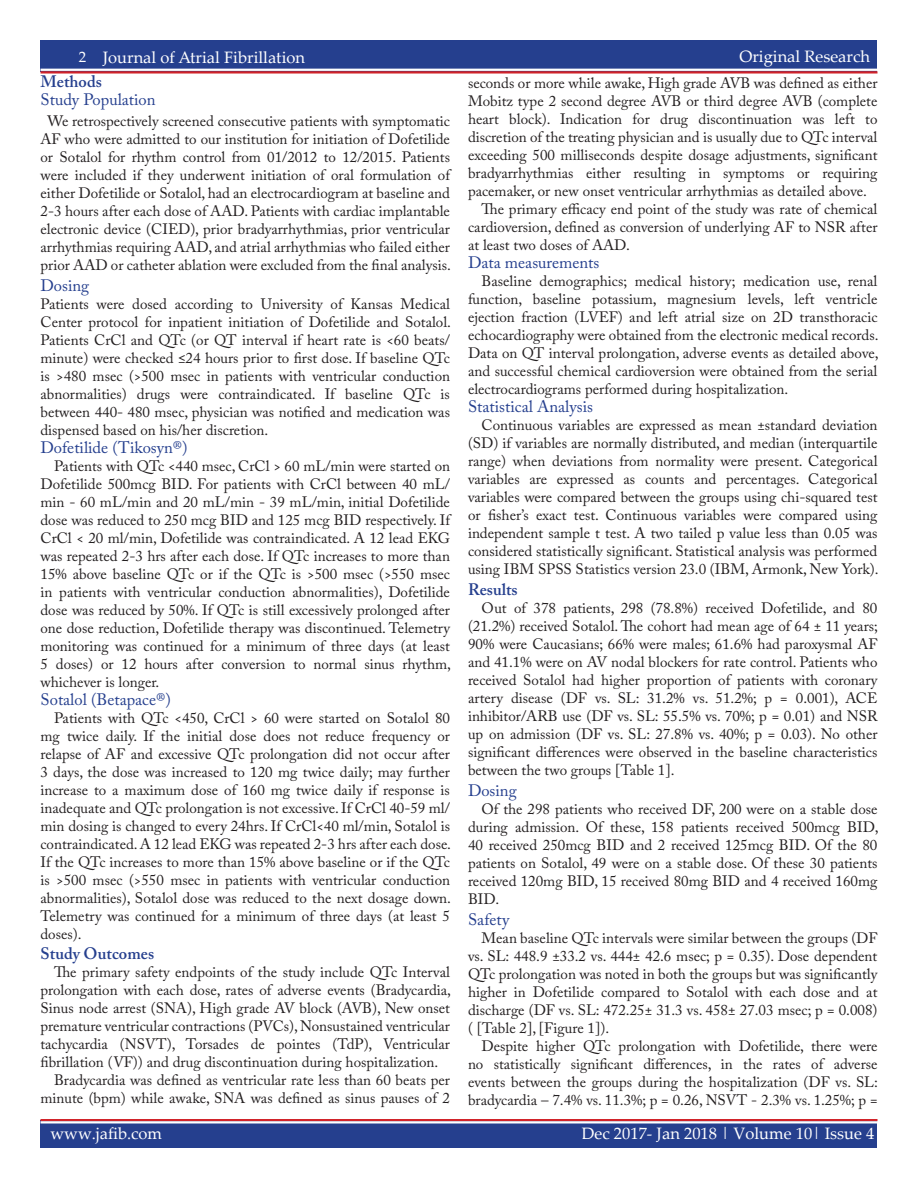
<style>
.page{position:relative;width:918px;height:1188px;background:#fff}
.page>*{position:absolute;margin:0;border:0;box-sizing:border-box;transform-origin:0 0}
._10_Body_Text{font:16.5px "Adobe Caslon Pro";color:#253f8e}
.white_header_for_blu{font:16.5px "Palatino Linotype";color:#fff}
._10_Body_Text-2{font:600 16.5px "Adobe Caslon Pro";color:#253f8e}
._10_Body_Text-3{font:15px/18px "Adobe Caslon Pro";color:#231f20;text-align:justify}
</style>
<div class="page">
<div style="left:40px;top:1120px;width:838px;height:28px;background:#253f8e"></div>
<hr style="left:40px;top:1119px;width:838px;height:2px;background:#d1232a">
<hr style="left:40px;top:1121px;width:838px;height:3px;background:#fff">
<div style="left:40px;top:40px;width:838px;height:32px;background:#253f8e"></div>
<hr style="left:40px;top:71px;width:838px;height:3px;background:#d1232a">
<hr style="left:40px;top:69px;width:838px;height:2px;background:#fff">
<p class="white_header_for_blu" style="left:79px;top:48px;width:228px"><sup>2</sup> Journal of Atrial Fibrillation</p>
<p class="white_header_for_blu" style="left:739px;top:45px;width:132px">Original Research</p>
<p class="white_header_for_blu" style="left:746px;top:47px;width:125px">Featured Review</p>
<p class="_10_Body_Text-2" style="left:40px;top:72px;width:63px">Methods</p>
<p class="_10_Body_Text" style="left:40px;top:90px;width:117px">Study Population</p>
<p class="_10_Body_Text-3" style="left:40px;top:112px;width:412px;text-align:center">We retrospectively screened consecutive patients with symptomatic AF who were admitted to our institution for initiation of Dofetilide or Sotalol for rhythm control from 01/2012 to 12/2015. Patients were included if they underwent initiation of oral formulation of either Dofetilide or Sotalol, had an electrocardiogram at baseline and 2-3 hours after each dose of AAD. Patients with cardiac implantable electronic device (CIED), prior bradyarrhythmias, prior ventricular arrhythmias requiring AAD, and atrial arrhythmias who failed either prior AAD or catheter ablation were excluded from the final analysis.</p>
<p class="_10_Body_Text" style="left:40px;top:276px;width:50px">Dosing</p>
<p class="_10_Body_Text-3" style="left:40px;top:295px;width:412px">Patients were dosed according to University of Kansas Medical Center protocol for inpatient initiation of Dofetilide and Sotalol.<br>Patients CrCl and QTc (or QT interval if heart rate is &lt;60 beats/ minute) were checked ≤24 hours prior to first dose. If baseline QTc is &gt;480 msec (&gt;500 msec in patients with ventricular conduction abnormalities) drugs were contraindicated. If baseline QTc is between 440- 480 msec, physician was notified and medication was dispensed based on his/her discretion.</p>
<p class="_10_Body_Text" style="left:40px;top:438px;width:149px">Dofetilide (Tikosyn®)</p>
<p class="_10_Body_Text-3" style="left:40px;top:457px;width:412px;text-indent:14px">Patients with QTc &lt;440 msec, CrCl &gt; 60 mL/min were started on Dofetilide 500mcg BID. For patients with CrCl between 40 mL/ min - 60 mL/min and 20 mL/min - 39 mL/min, initial Dofetilide dose was reduced to 250 mcg BID and 125 mcg BID respectively. If CrCl &lt; 20 ml/min, Dofetilide was contraindicated. A 12 lead EKG was repeated 2-3 hrs after each dose. If QTc increases to more than 15% above baseline QTc or if the QTc is &gt;500 msec (&gt;550 msec in patients with ventricular conduction abnormalities), Dofetilide dose was reduced by 50%. If QTc is still excessively prolonged after one dose reduction, Dofetilide therapy was discontinued. Telemetry monitoring was continued for a minimum of three days (at least 5 doses) or 12 hours after conversion to normal sinus rhythm, whichever is longer.</p>
<p class="_10_Body_Text" style="left:40px;top:690px;width:132px">Sotalol (Betapace®)</p>
<p class="_10_Body_Text-3" style="left:40px;top:709px;width:412px;text-indent:14px">Patients with QTc &lt;450, CrCl &gt; 60 were started on Sotalol 80 mg twice daily. If the initial dose does not reduce frequency or relapse of AF and excessive QTc prolongation did not occur after 3 days, the dose was increased to 120 mg twice daily; may further increase to a maximum dose of 160 mg twice daily if response is inadequate and QTc prolongation is not excessive. If CrCl 40-59 ml/ min dosing is changed to every 24hrs. If CrCl&lt;40 ml/min, Sotalol is contraindicated. A 12 lead EKG was repeated 2-3 hrs after each dose.<br>If the QTc increases to more than 15% above baseline or if the QTc is &gt;500 msec (&gt;550 msec in patients with ventricular conduction abnormalities), Sotalol dose was reduced to the next dosage down.<br>Telemetry was continued for a minimum of three days (at least 5 doses).</p>
<p class="_10_Body_Text-2" style="left:40px;top:944px;width:115px">Study Outcomes</p>
<p class="_10_Body_Text-3" style="left:40px;top:963px;width:412px;text-indent:14px">The primary safety endpoints of the study include QTc Interval prolongation with each dose, rates of adverse events (Bradycardia, Sinus node arrest (SNA), High grade AV block (AVB), New onset premature ventricular contractions (PVCs), Nonsustained ventricular tachycardia (NSVT), Torsades de pointes (TdP), Ventricular fibrillation (VF)) and drug discontinuation during hospitalization.</p>
<p class="_10_Body_Text-3" style="left:40px;top:1071px;width:411px;text-align:right">Bradycardia was defined as ventricular rate less than 60 beats per minute (bpm) while awake, SNA was defined as sinus pauses of 2</p>
<p class="_10_Body_Text-3" style="left:468px;top:74px;width:411px">seconds or more while awake, High grade AVB was defined as either Mobitz type 2 second degree AVB or third degree AVB (complete heart block). Indication for drug discontinuation was left to discretion of the treating physician and is usually due to QTc interval exceeding 500 milliseconds despite dosage adjustments, significant bradyarrhythmias either resulting in symptoms or requiring pacemaker, or new onset ventricular arrhythmias as detailed above.</p>
<p class="_10_Body_Text-3" style="left:468px;top:200px;width:411px;text-indent:14px">The primary efficacy end point of the study was rate of chemical cardioversion, defined as conversion of underlying AF to NSR after at least two doses of AAD.</p>
<p class="_10_Body_Text" style="left:468px;top:253px;width:133px">Data measurements</p>
<p class="_10_Body_Text-3" style="left:468px;top:272px;width:412px;text-indent:14px">Baseline demographics; medical history; medication use, renal function, baseline potassium, magnesium levels, left ventricle ejection fraction (LVEF) and left atrial size on 2D transthoracic echocardiography were obtained from the electronic medical records.<br>Data on QT interval prolongation, adverse events as detailed above, and successful chemical cardioversion were obtained from the serial electrocardiograms performed during hospitalization.</p>
<p class="_10_Body_Text" style="left:468px;top:397px;width:127px">Statistical Analysis</p>
<p class="_10_Body_Text-3" style="left:468px;top:416px;width:412px;text-indent:14px">Continuous variables are expressed as mean ±standard deviation (SD) if variables are normally distributed, and median (interquartile range) when deviations from normality were present. Categorical variables are expressed as counts and percentages. Categorical variables were compared between the groups using chi-squared test or fisher’s exact test. Continuous variables were compared using independent sample t test. A two tailed p value less than 0.05 was considered statistically significant. Statistical analysis was performed using IBM SPSS Statistics version 23.0 (IBM, Armonk, New York).</p>
<p class="_10_Body_Text-2" style="left:468px;top:580px;width:51px">Results</p>
<p class="_10_Body_Text-3" style="left:468px;top:599px;width:411px;text-indent:14px">Out of 378 patients, 298 (78.8%) received Dofetilide, and 80 (21.2%) received Sotalol. The cohort had mean age of 64 ± 11 years; 90% were Caucasians; 66% were males; 61.6% had paroxysmal AF and 41.1% were on AV nodal blockers for rate control. Patients who received Sotalol had higher proportion of patients with coronary artery disease (DF vs. SL: 31.2% vs. 51.2%; p = 0.001), ACE inhibitor/ARB use (DF vs. SL: 55.5% vs. 70%; p = 0.01) and NSR up on admission (DF vs. SL: 27.8% vs. 40%; p = 0.03). No other significant differences were observed in the baseline characteristics between the two groups [Table 1].</p>
<p class="_10_Body_Text" style="left:468px;top:781px;width:50px">Dosing</p>
<p class="_10_Body_Text-3" style="left:468px;top:800px;width:412px;text-indent:14px">Of the 298 patients who received DF, 200 were on a stable dose during admission. Of these, 158 patients received 500mcg BID, 40 received 250mcg BID and 2 received 125mcg BID. Of the 80 patients on Sotalol, 49 were on a stable dose. Of these 30 patients received 120mg BID, 15 received 80mg BID and 4 received 160mg BID.</p>
<p class="_10_Body_Text" style="left:468px;top:910px;width:43px">Safety</p>
<p class="_10_Body_Text-3" style="left:468px;top:929px;width:411px;text-indent:14px">Mean baseline QTc intervals were similar between the groups (DF vs. SL: 448.9 ±33.2 vs. 444± 42.6 msec; p = 0.35). Dose dependent QTc prolongation was noted in both the groups but was significantly higher in Dofetilide compared to Sotalol with each dose and at discharge (DF vs. SL: 472.25± 31.3 vs. 458± 27.03 msec; p = 0.008) ( [Table 2], [Figure 1]).</p>
<p class="_10_Body_Text-3" style="left:468px;top:1037px;width:411px;text-indent:14px">Despite higher QTc prolongation with Dofetilide, there were no statistically significant differences, in the rates of adverse events between the groups during the hospitalization (DF vs. SL: bradycardia – 7.4% vs. 11.3%; p = 0.26, NSVT - 2.3% vs. 1.25%; p =</p>
<p class="white_header_for_blu" style="left:51px;top:1122px;width:113px">www.jafib.com</p>
<p class="white_header_for_blu" style="left:582px;top:1122px;width:294px">Dec 2017- Jan 2018 | Volume 10| Issue 4</p>
</div>
